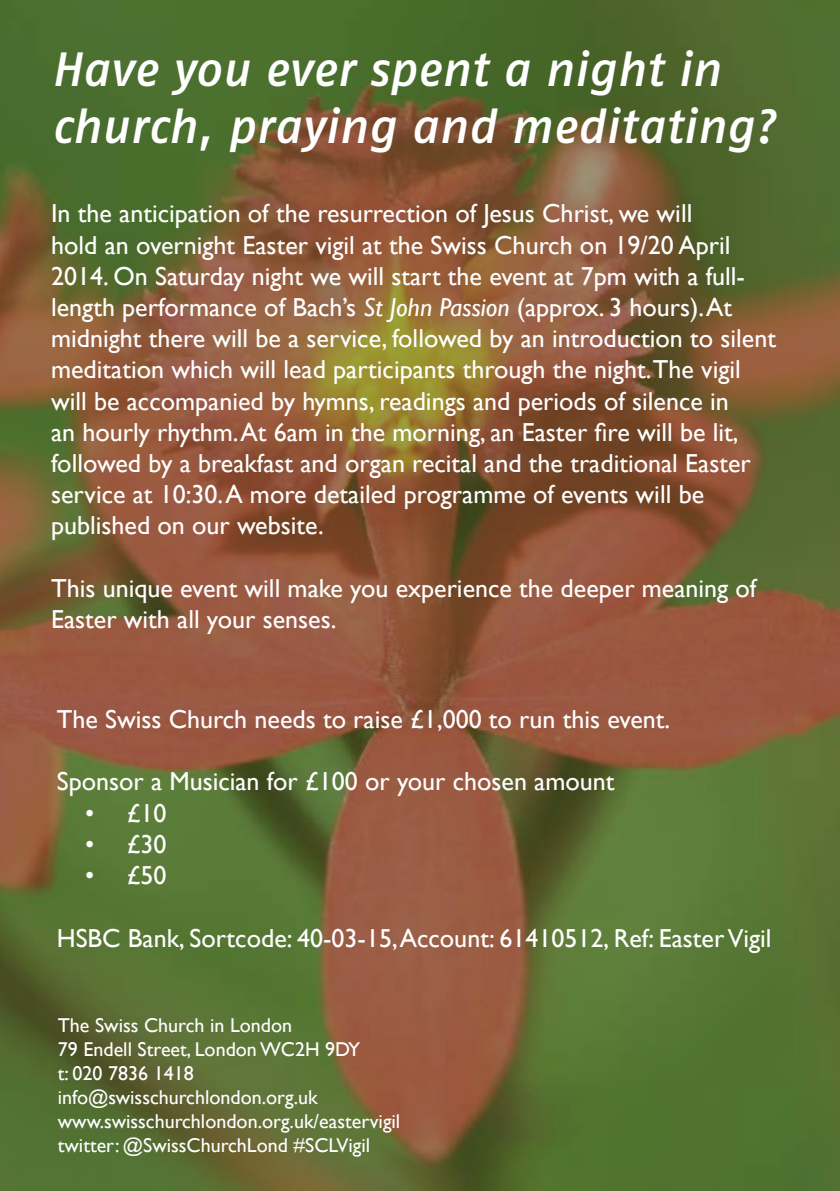
<style>
.page{position:relative;width:840px;height:1191px;background:#fff}
.page>*{position:absolute;margin:0;border:0;box-sizing:border-box;transform-origin:0 0}
.t1{font:italic 48px/57.6px "Fago No Lf Med";color:#fff}
.t2{font:26px/31.2px "Gill Sans";color:#fff}
.t3{font:20px/24px "Gill Sans";color:#fff}
.s1{font-style:italic}
</style>
<div class="page">
<img style="left:0;top:0;width:839px;height:1191px">
<h1 class="t1" style="left:51px;top:39px;width:724px">Have you ever spent a night in church, praying and meditating?</h1>
<p class="t2" style="left:51px;top:198px;width:726px">In the anticipation of the resurrection of Jesus Christ, we will<br>hold an overnight Easter vigil at the Swiss Church on 19/20 April 2014. On Saturday night we will start the event at 7pm with a full&shy;length performance of Bach’s <span class="s1">St John Passion</span> (approx. 3 hours). At midnight there will be a service, followed by an introduction to silent meditation which will lead participants through the night.The vigil will be accompanied by hymns, readings and periods of silence in<br>an hourly rhythm. At 6am in the morning, an Easter fire will be lit, followed by a breakfast and organ recital and the traditional Easter service at 10:30. A more detailed programme of events will be published on our website.</p>
<p class="t2" style="left:51px;top:573px;width:706px">This unique event will make you experience the deeper meaning of<br>Easter with all your senses.</p>
<p class="t2" style="left:57px;top:704px;width:614px">The Swiss Church needs to raise £1,000 to run this event.</p>
<p class="t2" style="left:57px;top:766px;width:559px">Sponsor a Musician for £100 or your chosen amount</p>
<p class="t2" style="left:85px;top:797px;width:83px">• £10</p>
<p class="t2" style="left:85px;top:829px;width:83px">• £30</p>
<p class="t2" style="left:85px;top:860px;width:83px">• £50</p>
<p class="t2" style="left:57px;top:922px;width:716px">HSBC Bank, Sortcode: 40-03-15, Account: 61410512, Ref: Easter Vigil</p>
<p class="t3" style="left:58px;top:1013px;width:344px">The Swiss Church in London<br>79 Endell Street, London WC2H 9DY<br>t: 020 7836 1418 info@swisschurchlondon.org.uk www.swisschurchlondon.org.uk/eastervigil twitter: @SwissChurchLond #SCLVigil</p>
</div>
